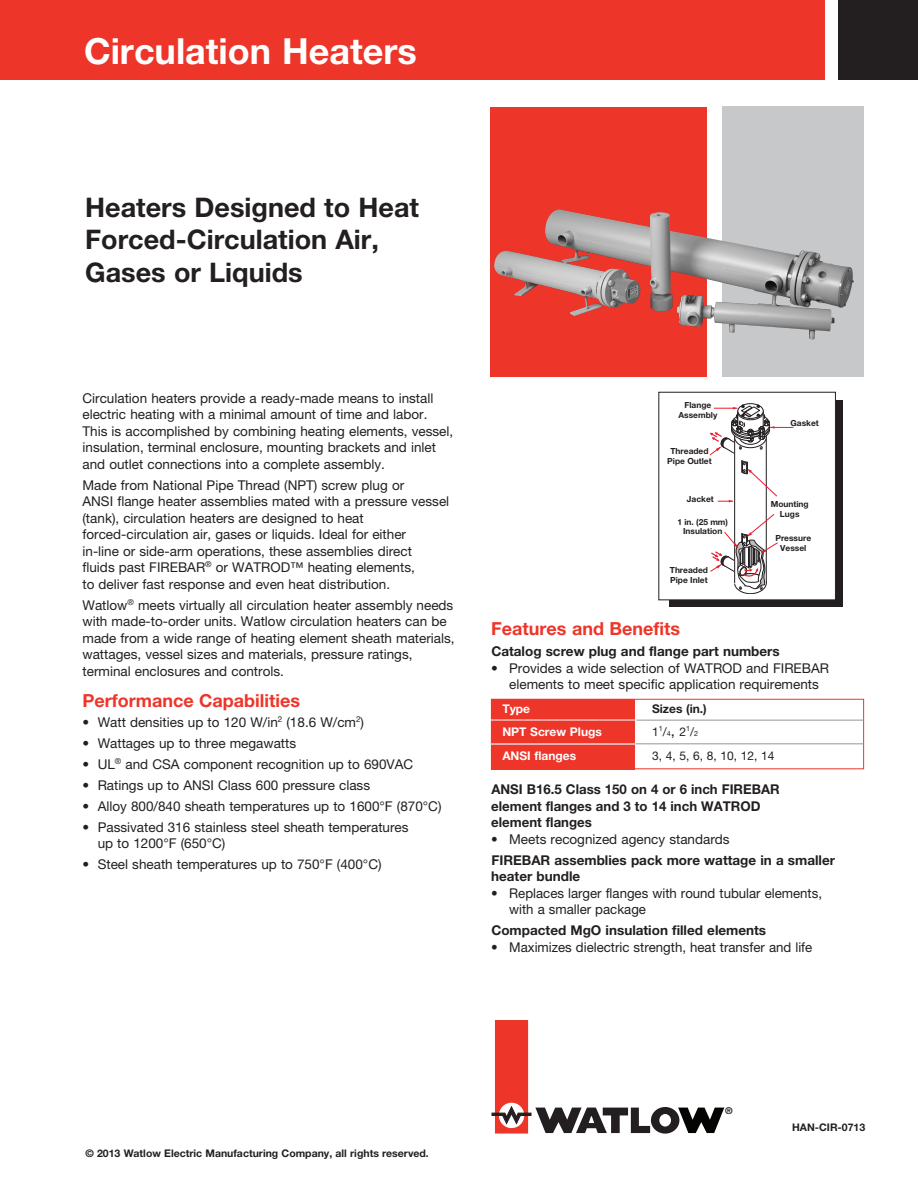
<style>
.page{position:relative;width:918px;height:1188px;background:#fff}
.page>*{position:absolute;margin:0;border:0;box-sizing:border-box;transform-origin:0 0}
.t1{font:700 36px "Helvetica Neue LT Std";color:#fff}
.t2{font:700 27px/32.4px "Helvetica Neue LT Std";color:#231f20}
.t3{font:700 18px "Helvetica Neue LT Std";color:#ee3529}
.t4{font:13.5px/16.5px "Helvetica Neue LT Std";color:#231f20}
.t5{font:700 13.5px/16.5px "Helvetica Neue LT Std";color:#231f20}
.t6{font:700 12px "Helvetica Neue LT Std";color:#fff}
.t7{font:12px "Helvetica Neue LT Std";color:#231f20}
.t8{font:700 12px "Helvetica Neue LT Std";color:#231f20}
.t9{font:700 10.5px "Helvetica Neue LT Std";color:#231f20}
.t10{font:700 9.45px "Helvetica Neue";color:#231f20}
.t11{font:700 8.4px/9.6px "Helvetica Neue";color:#231f20;text-align:center}
.s1{font-size:7.2px}
.s2{font-size:15px}
</style>
<div class="page">
<svg style="left:722px;top:107px;width:142px;height:270px;background:#bdbec0"></svg>
<svg style="left:490px;top:107px;width:217px;height:270px;background:#e1443a"></svg>
<div style="left:0;top:0;width:825px;height:80px;background:#ee3529"></div>
<div style="left:838px;top:0;width:80px;height:80px;background:#231f20"></div>
<div style="left:495px;top:1020px;width:33px;height:113px;background:#ee3529"></div>
<div style="left:499px;top:1103px;width:25px;height:25px;background:#fff;border-radius:50%"></div>
<svg style="left:492px;top:1106px;width:232px;height:28px"></svg>
<div style="left:669px;top:400px;width:173px;height:207px;background:#231f20"></div>
<div style="left:659px;top:392px;width:176px;height:208px;background:#fff"></div>
<div style="left:734px;top:437px;width:33px;height:147px;border:1px solid #231f20"></div>
<div style="left:738px;top:403px;width:26px;height:16px;border:1px solid #231f20;border-radius:50%"></div>
<svg style="left:718px;top:500px;width:15px;height:2px"></svg>
<svg style="left:709px;top:404px;width:84px;height:51px"></svg>
<svg style="left:710px;top:514px;width:68px;height:80px"></svg>
<svg style="left:741px;top:461px;width:36px;height:36px"></svg>
<div style="left:658px;top:392px;width:178px;height:208px;border:1px solid #231f20"></div>
<img style="left:494px;top:210px;width:108px;height:106px">
<div style="left:491px;top:699px;width:144px;height:71px;background:#ee3529"></div>
<div style="left:491px;top:699px;width:373px;height:70px;border:1px solid #ee3529"></div>
<hr style="left:490px;top:743px;width:374px;height:1px;background:#939598">
<hr style="left:636px;top:720px;width:228px;height:1px;background:#939598">
<hr style="left:491px;top:720px;width:145px;height:1px;background:#fff">
<hr style="left:491px;top:744px;width:145px;height:1px;background:#fff">
<h1 class="t1" style="left:84px;top:29px;width:334px">Circulation Heaters</h1>
<h2 class="t2" style="left:85px;top:190px;width:335px">Heaters Designed to Heat<br>Forced-Circulation Air,<br>Gases or Liquids</h2>
<p class="t4" style="left:82px;top:390px;width:372px">Circulation heaters provide a ready-made means to install electric heating with a minimal amount of time and labor.<br>This is accomplished by combining heating elements, vessel, insulation, terminal enclosure, mounting brackets and inlet and outlet connections into a complete assembly.</p>
<p class="t4" style="left:82px;top:477px;width:368px">Made from National Pipe Thread (NPT) screw plug or<br>ANSI flange heater assemblies mated with a pressure vessel (tank), circulation heaters are designed to heat forced-circulation air, gases or liquids. Ideal for either<br>in-line or side-arm operations, these assemblies direct<br>fluids past FIREBAR<sup>®</sup> or WATROD™ heating elements,<br>to deliver fast response and even heat distribution.</p>
<p class="t4" style="left:82px;top:597px;width:374px">Watlow<sup>®</sup> meets virtually all circulation heater assembly needs with made-to-order units. Watlow circulation heaters can be made from a wide range of heating element sheath materials, wattages, vessel sizes and materials, pressure ratings, terminal enclosures and controls.</p>
<h3 class="t3" style="left:82px;top:690px;width:219px">Performance Capabilities</h3>
<p class="t4" style="left:82px;top:714px;width:283px">• Watt densities up to 120 W/in<sup>2</sup> (18.6 W/cm<sup>2</sup>)</p>
<p class="t4" style="left:82px;top:735px;width:215px">• Wattages up to three megawatts</p>
<p class="t4" style="left:82px;top:756px;width:332px">• UL<sup>®</sup> and CSA component recognition up to 690VAC</p>
<p class="t4" style="left:82px;top:777px;width:289px">• Ratings up to ANSI Class 600 pressure class</p>
<p class="t4" style="left:82px;top:798px;width:361px">• Alloy 800/840 sheath temperatures up to 1600°F (870°C)</p>
<p class="t4" style="left:98px;top:819px;width:312px;text-indent:-15px">• Passivated 316 stainless steel sheath temperatures up to 1200°F (650°C)</p>
<p class="t4" style="left:82px;top:856px;width:301px">• Steel sheath temperatures up to 750°F (400°C)</p>
<p class="t11" style="left:679px;top:400px;width:40px">Flange<br>Assembly</p>
<p class="t11" style="left:667px;top:446px;width:46px">Threaded<br>Pipe Outlet</p>
<p class="t11" style="left:687px;top:494px;width:28px">Jacket</p>
<p class="t11" style="left:677px;top:517px;width:52px">1 in. (25 mm)<br>Insulation</p>
<p class="t11" style="left:670px;top:565px;width:40px;text-align:left">Threaded<br>Pipe Inlet</p>
<p class="t11" style="left:791px;top:418px;width:30px">Gasket</p>
<p class="t11" style="left:771px;top:499px;width:39px">Mounting<br>Lugs</p>
<p class="t11" style="left:775px;top:533px;width:37px">Pressure<br>Vessel</p>
<h3 class="t3" style="left:491px;top:618px;width:191px">Features and Benefits</h3>
<p class="t5" style="left:491px;top:643px;width:290px">Catalog screw plug and flange part numbers</p>
<p class="t4" style="left:491px;top:660px;width:339px;text-align:center">• Provides a wide selection of WATROD and FIREBAR elements to meet specific application requirements</p>
<p class="t6" style="left:502px;top:701px;width:29px">Type</p>
<p class="t8" style="left:652px;top:701px;width:56px">Sizes (in.)</p>
<p class="t6" style="left:502px;top:725px;width:101px">NPT Screw Plugs</p>
<p class="t7" style="left:652px;top:725px;width:48px">1<sup>1</sup>/<span class="s1">4</span><span class="s2">,</span> 2<sup>1</sup>/<span class="s1">2</span></p>
<p class="t6" style="left:502px;top:748px;width:75px">ANSI flanges</p>
<p class="t7" style="left:652px;top:748px;width:124px">3, 4, 5, 6, 8, 10, 12, 14</p>
<p class="t5" style="left:491px;top:781px;width:290px">ANSI B16.5 Class 150 on 4 or 6 inch FIREBAR element flanges and 3 to 14 inch WATROD element flanges</p>
<p class="t4" style="left:491px;top:831px;width:240px">• Meets recognized agency standards</p>
<p class="t5" style="left:491px;top:852px;width:345px">FIREBAR assemblies pack more wattage in a smaller heater bundle</p>
<p class="t4" style="left:509px;top:885px;width:314px;text-indent:-18px">• Replaces larger flanges with round tubular elements, with a smaller package</p>
<p class="t5" style="left:491px;top:922px;width:276px">Compacted MgO insulation filled elements</p>
<p class="t4" style="left:491px;top:939px;width:323px">• Maximizes dielectric strength, heat transfer and life</p>
<p class="t9" style="left:86px;top:1147px;width:345px">© 2013 Watlow Electric Manufacturing Company, all rights reserved.</p>
<p class="t10" style="left:725px;top:1103px;width:9px">®</p>
<p class="t9" style="left:792px;top:1121px;width:75px">HAN-CIR-0713</p>
</div>
